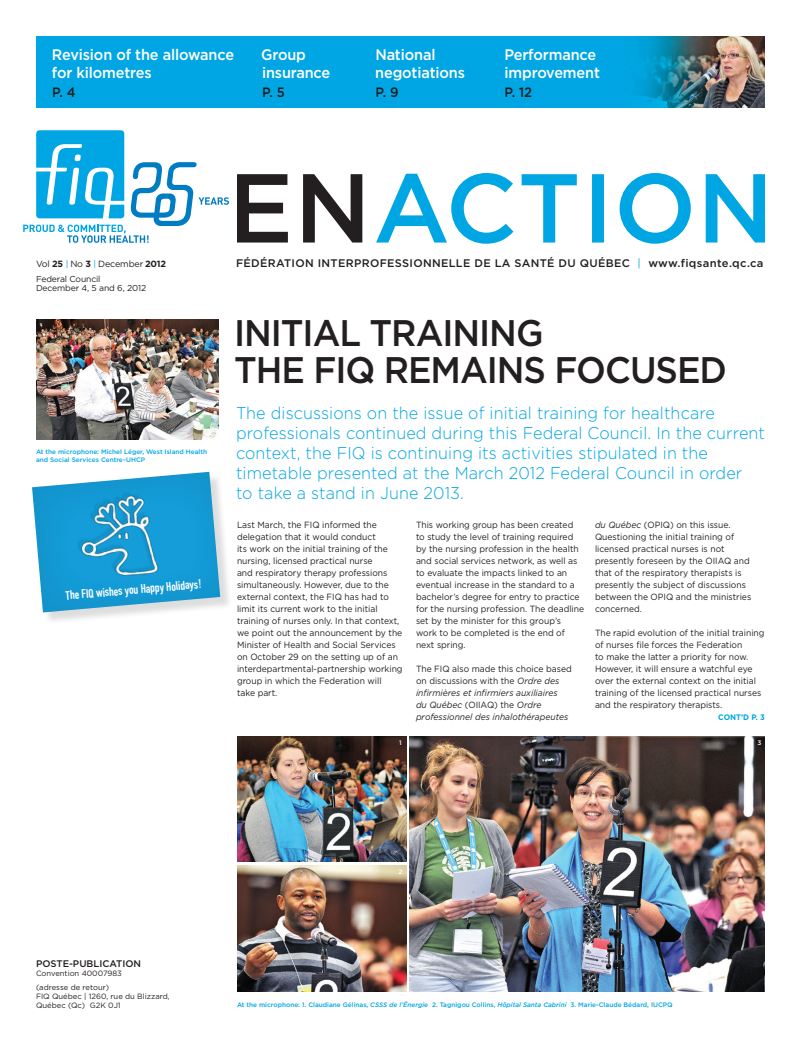
<style>
.page{position:relative;width:801px;height:1044px;background:#fff}
.page>*{position:absolute;margin:0;border:0;box-sizing:border-box;transform-origin:0 0}
.t1{font:500 37px/37px "Gotham";letter-spacing:-.03em;color:#231f20;scale:.95 1}
.t2{font:300 17px/20px "Gotham";letter-spacing:.005em;color:#00a6e4;scale:.95 1}
.t3{font:500 15.3px/18.7px "Gotham";letter-spacing:-.01em;color:#fff;scale:.95 1}
.t4{font:500 13.6px "Gotham";color:#231f20;scale:.95 1}
.t5{font:12.3px "DIN Engschrift";color:#fff}
.t6{font:500 11px "Gotham";letter-spacing:.03em;color:#231f20}
.t7{font:500 9.6px "Gotham";color:#231f20}
.t8{font:9px/12px "Gotham";color:#231f20;scale:.95 1}
.t9{font:italic 9px/12px "Gotham";color:#231f20;scale:.95 1}
.t10{font:9px "Gotham";color:#231f20}
.t11{font:8.6px/9px "Gotham";letter-spacing:-.015em;color:#231f20}
.t12{font:700 8px "Gotham";color:#00a6e4;scale:.95 1}
.t13{font:7.7px/13.5px "Gotham";color:#231f20}
.t14{font:500 6.5px/8px "Gotham";color:#00a6e4}
.t15{font:500 6.5px "Gotham";color:#fff}
.s1{font-weight:700}
.s2{color:#00a6e4}
.s3{font-weight:400;color:#00a6e4}
.s4{font-style:normal}
.s5{font-style:italic}
</style>
<div class="page">
<img style="left:36px;top:36px;width:729px;height:72px">
<img style="left:36px;top:320px;width:183px;height:120px">
<img style="left:237px;top:736px;width:170px;height:126px">
<img style="left:410px;top:736px;width:355px;height:256px">
<img style="left:237px;top:865px;width:170px;height:127px">
<svg style="left:237px;top:174px;width:125px;height:69px"></svg>
<svg style="left:376px;top:173px;width:389px;height:71px"></svg>
<div style="left:34px;top:473px;width:198px;height:151px;background:#231f20;opacity:.15"></div>
<svg style="left:32px;top:472px;width:188px;height:140px;background:#3da8d8"></svg>
<svg style="left:23px;top:130px;width:206px;height:113px"></svg>
<h3 class="t3" style="left:52px;top:45px;width:193px">Revision of the allowance for kilometres</h3>
<h3 class="t4" style="left:52px;top:85px;width:26px">P. 4</h3>
<h3 class="t3" style="left:261px;top:45px;width:74px">Group insurance</h3>
<h3 class="t4" style="left:262px;top:85px;width:25px">P. 5</h3>
<h3 class="t3" style="left:375px;top:45px;width:96px">National negotiations</h3>
<h3 class="t4" style="left:376px;top:85px;width:26px">P. 9</h3>
<h3 class="t3" style="left:504px;top:45px;width:102px">Performance improvement</h3>
<h3 class="t4" style="left:505px;top:85px;width:31px">P. 12</h3>
<p class="t10" style="left:36px;top:259px;width:132px">vol <span class="s1">25</span> <span class="s2">|</span> no <span class="s1">3</span> <span class="s2">|</span> December <span class="s1">2012</span></p>
<p class="t11" style="left:36px;top:274px;width:112px">Federal Council<br>December 4, 5 and 6, 2012</p>
<p class="t14" style="left:36px;top:448px;width:173px">At the microphone: M ichel Léger, West Island Health and Social Services Centre–UHC</p>
<p class="t14" style="left:141px;top:456px;width:6px">P</p>
<h3 class="t5" style="left:65px;top:588px;width:138px;rotate:-5deg">The FIQ wishes you Happy Holidays!</h3>
<p class="t6" style="left:236px;top:257px;width:119px">fédération interpr</p>
<p class="t6" style="left:370px;top:257px;width:395px">ofessionn elle de la santé du québec <span class="s3">|</span> www.fiqsante.qc.ca</p>
<h1 class="t1" style="left:234px;top:314px;width:296px">In itial train ing the FIQ</h1>
<h1 class="t1" style="left:384px;top:351px;width:363px">remains focused</h1>
<p class="t2" style="left:236px;top:402px;width:558px">The discussions on the issue of initial training for healthcare professionals continued during this Federal Council. In the current context, the FIQ is continuing its activities stipulated in the timetable presented at the March 2012 Federal Council in order<br>to take a stand in June 2013.</p>
<p class="t8" style="left:237px;top:519px;width:176px">Last March, the FIQ informed the delegation that it would conduct<br>its work on the initial training of the nursing, licensed practical nurse<br>and respiratory therapy professions simultaneously. However, due to the external context, the FIQ has had to limit its current work to the initial training of nurses only. In that context, we point out the announcement by the Minister of Health and Social Services on October 29 on the setting up of an interdepartmental-partnership working group in which the Federation will<br>take part.</p>
<p class="t8" style="left:416px;top:519px;width:179px">This working group has been created to study the level of training required by the nursing profession in the health and social services network, as well as to evaluate the impacts linked to an eventual increase in the standard to a bachelor’s degree for entry to practice for the nursing profession. The deadline set by the minister for this group’s work to be completed is the end of next spring.</p>
<p class="t9" style="left:416px;top:663px;width:166px"><span class="s4">The FIQ also made this choice based on discussions with the</span> Ordre des infirmières et infirmiers auxiliaires<br>du Québec <span class="s4">(OIIAQ) the</span> Ordre professionnel des inhalothérapeutes</p>
<p class="t8" style="left:595px;top:519px;width:166px"><span class="s5">du Québec</span> (OPIQ) on this issue.<br>Questioning the initial training of licensed practical nurses is not presently foreseen by the OIIAQ and that of the respiratory therapists is presently the subject of discussions between the OPIQ and the ministries concerned.</p>
<p class="t8" style="left:595px;top:627px;width:180px">The rapid evolution of the initial training of nurses file forces the Federation<br>to make the latter a priority for now.<br>However, it will ensure a watchful eye over the external context on the initial training of the licensed practical nurses and the respiratory therapists.</p>
<p class="t12" style="left:718px;top:713px;width:51px">CONT’D P. 3</p>
<p class="t15" style="left:399px;top:739px;width:4px">1</p>
<p class="t15" style="left:757px;top:739px;width:6px">3</p>
<p class="t7" style="left:36px;top:958px;width:14px">POSTE</p>
<p class="t7" style="left:69px;top:958px;width:18px">-PUBLICATIO</p>
<p class="t7" style="left:134px;top:958px;width:9px">N</p>
<p class="t13" style="left:36px;top:967px;width:87px">Convention 40007983 (adresse de retour)</p>
<p class="t13" style="left:36px;top:991px;width:135px;line-height:9.2px">FIQ Québec | 1260, rue du Blizzard,<br>Québec (Qc) G2K 0J1</p>
<p class="t15" style="left:398px;top:868px;width:5px">2</p>
<p class="t14" style="left:237px;top:1001px;width:419px">At the microphone: 1. Claudiane Gélinas, <span class="s5">CSSS de l’Énergie</span> 2. Tagnigou Collins, <span class="s5">Hôpital Santa Cabrini</span> 3. Marie-Claude Bédard, IUC</p>
<p class="t14" style="left:663px;top:1001px;width:11px">PQ</p>
</div>
